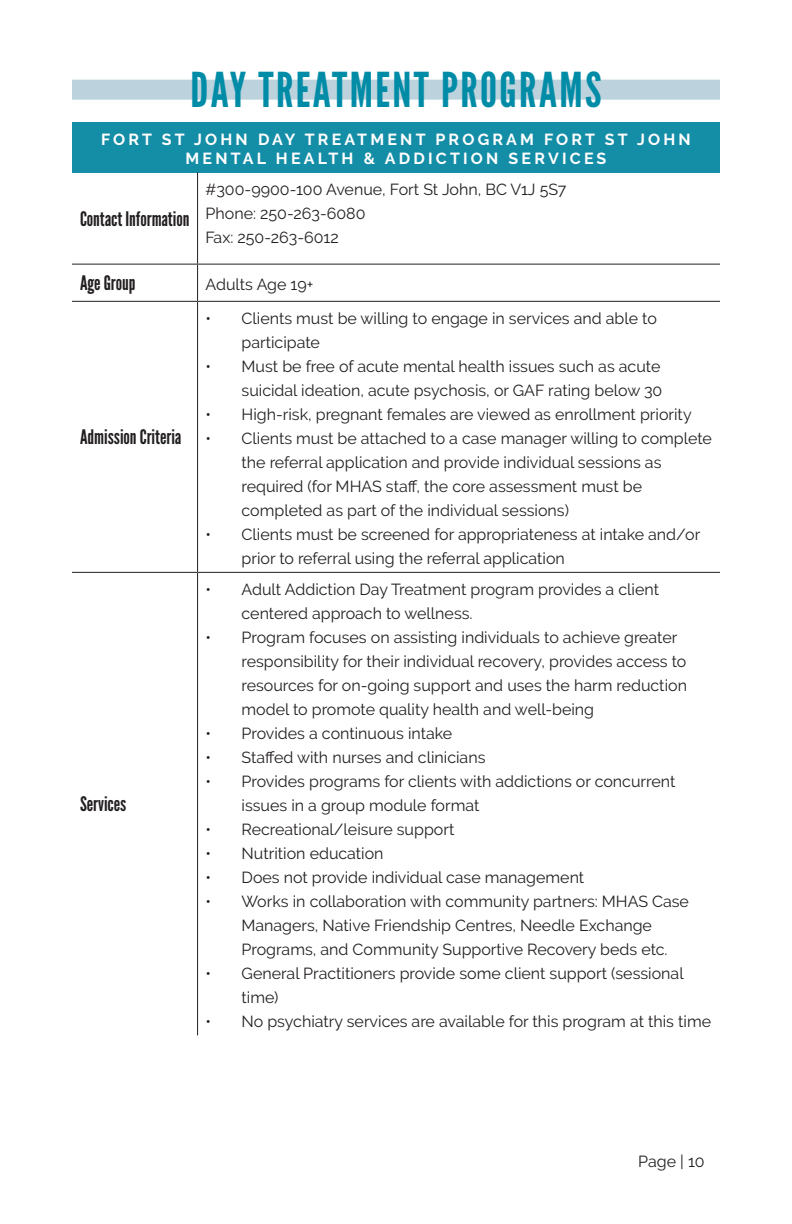
<style>
.page{position:relative;width:792px;height:1224px;background:#fff}
.page>*{position:absolute;margin:0;border:0;box-sizing:border-box;transform-origin:0 0}
.Title_Heading{font:48px "League Gothic";letter-spacing:.05em;color:#008ca7}
.Body_Text{font:20px "League Gothic";color:#231f20}
.Body_Text-2{font:16px/24px "Raleway";color:#231f20}
.Subheaading{font:700 16px/19.2px "Raleway";letter-spacing:.2em;color:#fff;text-align:center}
.Bullet_Points{font:16px "Raleway";color:#231f20}
</style>
<div class="page">
<div style="left:72px;top:122px;width:648px;height:50px;background:#148da7"></div>
<hr style="left:197px;top:172px;width:1px;height:92px;background:#231f20">
<hr style="left:72px;top:264px;width:126px;height:1px;background:#231f20">
<hr style="left:198px;top:264px;width:522px;height:1px;background:#231f20">
<hr style="left:197px;top:265px;width:1px;height:36px;background:#231f20">
<hr style="left:72px;top:301px;width:126px;height:1px;background:#231f20">
<hr style="left:198px;top:301px;width:522px;height:1px;background:#231f20">
<hr style="left:197px;top:302px;width:1px;height:270px;background:#231f20">
<hr style="left:72px;top:572px;width:126px;height:1px;background:#231f20">
<hr style="left:198px;top:572px;width:522px;height:1px;background:#231f20">
<hr style="left:197px;top:573px;width:1px;height:462px;background:#231f20">
<div style="left:72px;top:80px;width:648px;height:20px;background:#bcd2dd"></div>
<p class="Title_Heading" style="left:190px;top:62px;width:413px">DAY TREATMENT PROGRAMS</p>
<p class="Subheaading" style="left:101px;top:130px;width:591px">FORT ST JOHN DAY TREATMENT PROGRAM FORT ST JOHN<br>MENTAL HEALTH &amp; ADDICTION SERVICES</p>
<p class="Body_Text" style="left:80px;top:207px;width:111px">Contact Information</p>
<p class="Body_Text-2" style="left:206px;top:178px;width:362px">#300-9900-100 Avenue, Fort St John, BC V1J 5S7</p>
<p class="Body_Text-2" style="left:206px;top:202px;width:162px">Phone: 250-263-6080</p>
<p class="Body_Text-2" style="left:206px;top:226px;width:135px">Fax: 250-263-6012</p>
<p class="Body_Text" style="left:80px;top:271px;width:57px">Age Group</p>
<p class="Bullet_Points" style="left:206px;top:275px;width:109px">Adults Age 19+</p>
<p class="Body_Text" style="left:80px;top:425px;width:103px">Admission Criteria</p>
<p class="Body_Text" style="left:80px;top:792px;width:48px">Services</p>
<p class="Body_Text-2" style="left:242px;top:307px;width:417px;text-indent:-36px">• Clients must be willing to engage in services and able to participate</p>
<p class="Body_Text-2" style="left:206px;top:355px;width:458px;text-align:right">• Must be free of acute mental health issues such as acute suicidal ideation, acute psychosis, or GAF rating below 30</p>
<p class="Body_Text-2" style="left:206px;top:403px;width:488px">• High-risk, pregnant females are viewed as enrollment priority</p>
<p class="Body_Text-2" style="left:242px;top:427px;width:472px;text-indent:-36px">• Clients must be attached to a case manager willing to complete the referral application and provide individual sessions as required (for MHAS staff, the core assessment must be completed as part of the individual sessions)</p>
<p class="Body_Text-2" style="left:242px;top:523px;width:460px;text-indent:-36px">• Clients must be screened for appropriateness at intake and/or prior to referral using the referral application</p>
<p class="Body_Text-2" style="left:242px;top:578px;width:419px;text-indent:-36px">• Adult Addiction Day Treatment program provides a client centered approach to wellness.</p>
<p class="Body_Text-2" style="left:242px;top:626px;width:447px;text-indent:-36px">• Program focuses on assisting individuals to achieve greater responsibility for their individual recovery, provides access to resources for on-going support and uses the harm reduction model to promote quality health and well-being</p>
<p class="Body_Text-2" style="left:206px;top:722px;width:248px">• Provides a continuous intake</p>
<p class="Body_Text-2" style="left:206px;top:746px;width:281px">• Staffed with nurses and clinicians</p>
<p class="Body_Text-2" style="left:242px;top:770px;width:435px;text-indent:-36px">• Provides programs for clients with addictions or concurrent issues in a group module format</p>
<p class="Body_Text-2" style="left:206px;top:818px;width:250px">• Recreational/leisure support</p>
<p class="Body_Text-2" style="left:206px;top:842px;width:180px">• Nutrition education</p>
<p class="Body_Text-2" style="left:206px;top:866px;width:380px">• Does not provide individual case management</p>
<p class="Body_Text-2" style="left:242px;top:890px;width:449px;text-indent:-36px">• Works in collaboration with community partners: MHAS Case<br>Managers, Native Friendship Centres, Needle Exchange<br>Programs, and Community Supportive Recovery beds etc.</p>
<p class="Body_Text-2" style="left:242px;top:962px;width:444px;text-indent:-36px">• General Practitioners provide some client support (sessional time)</p>
<p class="Body_Text-2" style="left:206px;top:1010px;width:507px">• No psychiatry services are available for this program at this time</p>
<p class="Body_Text-2" style="left:638px;top:1149px;width:68px">Page | 10</p>
</div>
